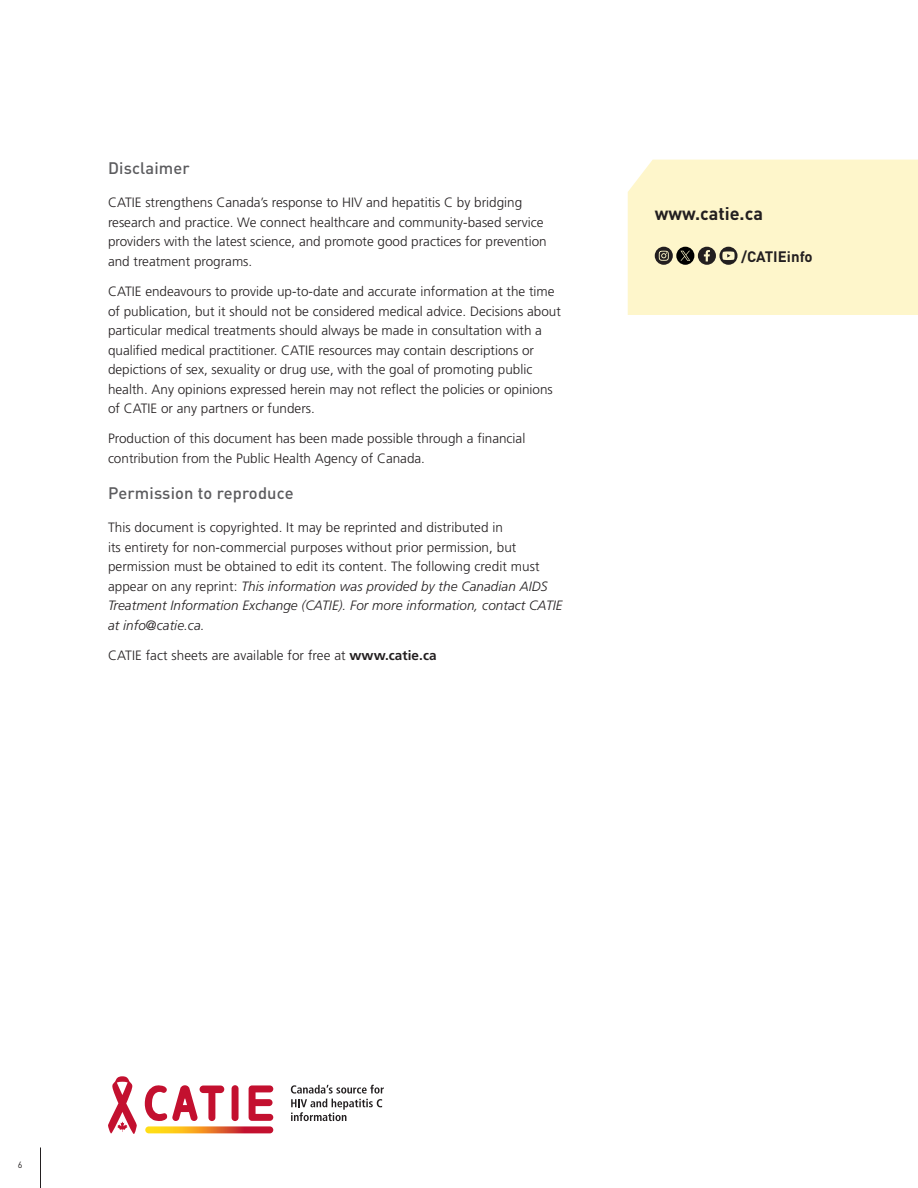
<style>
.page{position:relative;width:918px;height:1188px;background:#fff}
.page>*{position:absolute;margin:0;border:0;box-sizing:border-box;transform-origin:0 0}
.t1{font:700 18px "DINOT";color:#231f20}
.t2{font:500 16.5px "DINOT";letter-spacing:.01em;color:#5c5c5f}
.t3{font:700 15px "DINOT";color:#231f20}
.t4{font:300 13.5px/19.5px "Frutiger LT Pro";color:#231f20}
.t5{font:9px "DINOT";color:#231f20}
.s1{font-style:italic}
.s2{font-weight:700}
</style>
<div class="page">
<hr style="left:40px;top:1148px;width:1px;height:40px;background:#231f20">
<svg style="left:249px;top:1085px;width:24px;height:36px"></svg>
<div style="left:232px;top:1085px;width:7px;height:36px;background:#c3102f;border-radius:3px"></div>
<svg style="left:145px;top:1126px;width:128px;height:7px"></svg>
<svg style="left:145px;top:1085px;width:79px;height:36px"></svg>
<svg style="left:108px;top:1076px;width:29px;height:58px"></svg>
<svg style="left:291px;top:1085px;width:93px;height:36px"></svg>
<div style="left:628px;top:160px;width:290px;height:155px;background:#fef6cb"></div>
<svg style="left:655px;top:247px;width:83px;height:18px"></svg>
<p class="t2" style="left:108px;top:158px;width:83px">Disclaimer</p>
<p class="t4" style="left:108px;top:193px;width:440px">CATIE strengthens Canada’s response to HIV and hepatitis C by bridging research and practice. We connect healthcare and community-based service providers with the latest science, and promote good practices for prevention and treatment programs.</p>
<p class="t4" style="left:108px;top:282px;width:454px">CATIE endeavours to provide up-to-date and accurate information at the time of publication, but it should not be considered medical advice. Decisions about particular medical treatments should always be made in consultation with a qualified medical practitioner. CATIE resources may contain descriptions or depictions of sex, sexuality or drug use, with the goal of promoting public health. Any opinions expressed herein may not reflect the policies or opinions of CATIE or any partners or funders.</p>
<p class="t4" style="left:108px;top:429px;width:419px">Production of this document has been made possible through a financial contribution from the Public Health Agency of Canada.</p>
<p class="t2" style="left:108px;top:483px;width:187px">Permission to reproduce</p>
<p class="t4" style="left:108px;top:518px;width:456px">This document is copyrighted. It may be reprinted and distributed in<br>its entirety for non-commercial purposes without prior permission, but permission must be obtained to edit its content. The following credit must appear on any reprint: <span class="s1">This information was provided by the Canadian AIDS Treatment Information Exchange (CATIE). For more information, contact CATIE at info@catie.ca.</span></p>
<p class="t4" style="left:108px;top:646px;width:330px">CATIE fact sheets are available for free at <span class="s2">www.catie.ca</span></p>
<h1 class="t1" style="left:655px;top:199px;width:110px">www.catie.ca</h1>
<p class="t3" style="left:741px;top:245px;width:73px">/CATIEinfo</p>
<p class="t5" style="left:18px;top:1158px;width:6px">6</p>
</div>
